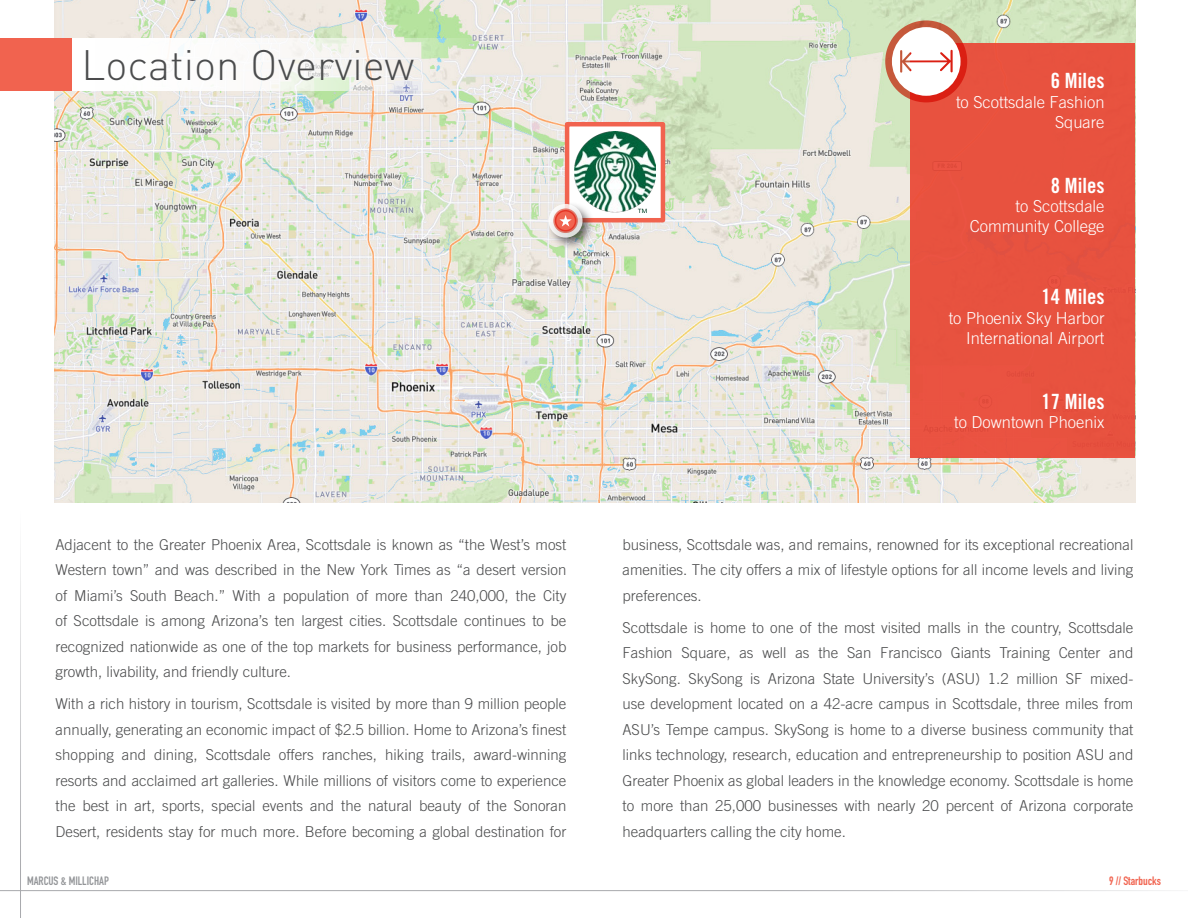
<style>
.page{position:relative;width:1188px;height:918px;background:#fff}
.page>*{position:absolute;margin:0;border:0;box-sizing:border-box;transform-origin:0 0}
.t1{font:300 42px "DIN Pro";color:#4b4c4d}
.t2{font:21px "Trade Gothic LT Std Bd Cn 20";color:#fff}
.t3{font:300 16.5px/19.8px "Trade Gothic LT Std";color:#fff;text-align:right}
.t4{font:300 15px/25.5px "Trade Gothic LT Std";color:#4b4c4d;text-align:justify}
.t5{font:700 12px "DIN Condensed";color:#939598}
.t6{font:700 12px "DIN Condensed";color:#f1634f}
</style>
<div class="page">
<img style="left:54px;top:0;width:1081px;height:502px">
<div style="left:910px;top:44px;width:225px;height:414px;background:#e8523f"></div>
<svg style="left:885px;top:20px;width:82px;height:82px"></svg>
<svg style="left:892px;top:27px;width:69px;height:69px"></svg>
<div style="left:0;top:38px;width:74px;height:53px;background:#f1634f"></div>
<svg style="left:72px;top:38px;width:403px;height:53px"></svg>
<div style="left:567px;top:124px;width:96px;height:96px;background:#fff"></div>
<img style="left:575px;top:132px;width:80px;height:81px">
<div style="left:565px;top:122px;width:100px;height:100px;border:4px solid #f1634f"></div>
<div style="left:546px;top:202px;width:50px;height:49px;background:#231f20;opacity:.7"></div>
<svg style="left:549px;top:204px;width:34px;height:34px"></svg>
<svg style="left:555px;top:210px;width:21px;height:22px"></svg>
<svg style="left:559px;top:215px;width:13px;height:12px"></svg>
<div style="left:553px;top:208px;width:25px;height:25px;border:3px solid #f1634f;border-radius:50%"></div>
<hr style="left:0;top:890px;width:1188px;height:1px;background:#a8a9ad">
<hr style="left:20px;top:486px;width:1px;height:432px;background:#a8a9ad">
<p class="t1" style="left:81px;top:37px;width:334px">Location Overview</p>
<p class="t4" style="left:56px;top:531px;width:512px">Adjacent to the Greater Phoenix Area, Scottsdale is known as “the West’s most Western town” and was described in the New York Times as “a desert version of Miami’s South Beach.” With a population of more than 240,000, the City of Scottsdale is among Arizona’s ten largest cities. Scottsdale continues to be recognized nationwide as one of the top markets for business performance, job growth, livability, and friendly culture.</p>
<p class="t4" style="left:56px;top:691px;width:512px">With a rich history in tourism, Scottsdale is visited by more than 9 million people annually, generating an economic impact of $2.5 billion. Home to Arizona’s finest shopping and dining, Scottsdale offers ranches, hiking trails, award-winning resorts and acclaimed art galleries. While millions of visitors come to experience the best in art, sports, special events and the natural beauty of the Sonoran Desert, residents stay for much more. Before becoming a global destination for</p>
<p class="t2" style="left:1051px;top:68px;width:55px">6 Miles</p>
<p class="t3" style="left:956px;top:92px;width:150px">to Scottsdale Fashion<br>Square</p>
<p class="t2" style="left:1051px;top:172px;width:55px">8 Miles</p>
<p class="t3" style="left:970px;top:197px;width:136px">to Scottsdale<br>Community College</p>
<p class="t2" style="left:1042px;top:284px;width:64px">14 Miles</p>
<p class="t3" style="left:949px;top:308px;width:157px">to Phoenix Sky Harbor<br>International Airport</p>
<p class="t2" style="left:1042px;top:388px;width:64px">17 Miles</p>
<p class="t3" style="left:954px;top:413px;width:152px">to Downtown Phoenix</p>
<p class="t4" style="left:622px;top:531px;width:512px">business, Scottsdale was, and remains, renowned for its exceptional recreational amenities. The city offers a mix of lifestyle options for all income levels and living preferences.</p>
<p class="t4" style="left:622px;top:615px;width:512px">Scottsdale is home to one of the most visited malls in the country, Scottsdale Fashion Square, as well as the San Francisco Giants Training Center and SkySong. SkySong is Arizona State University’s (ASU) 1.2 million SF mixed&shy;use development located on a 42-acre campus in Scottsdale, three miles from ASU’s Tempe campus. SkySong is home to a diverse business community that links technology, research, education and entrepreneurship to position ASU and Greater Phoenix as global leaders in the knowledge economy. Scottsdale is home to more than 25,000 businesses with nearly 20 percent of Arizona corporate headquarters calling the city home.</p>
<p class="t5" style="left:27px;top:873px;width:83px">MARCUS &amp; MILLICHAP</p>
<p class="t6" style="left:1109px;top:873px;width:53px">9 // Starbucks</p>
</div>
